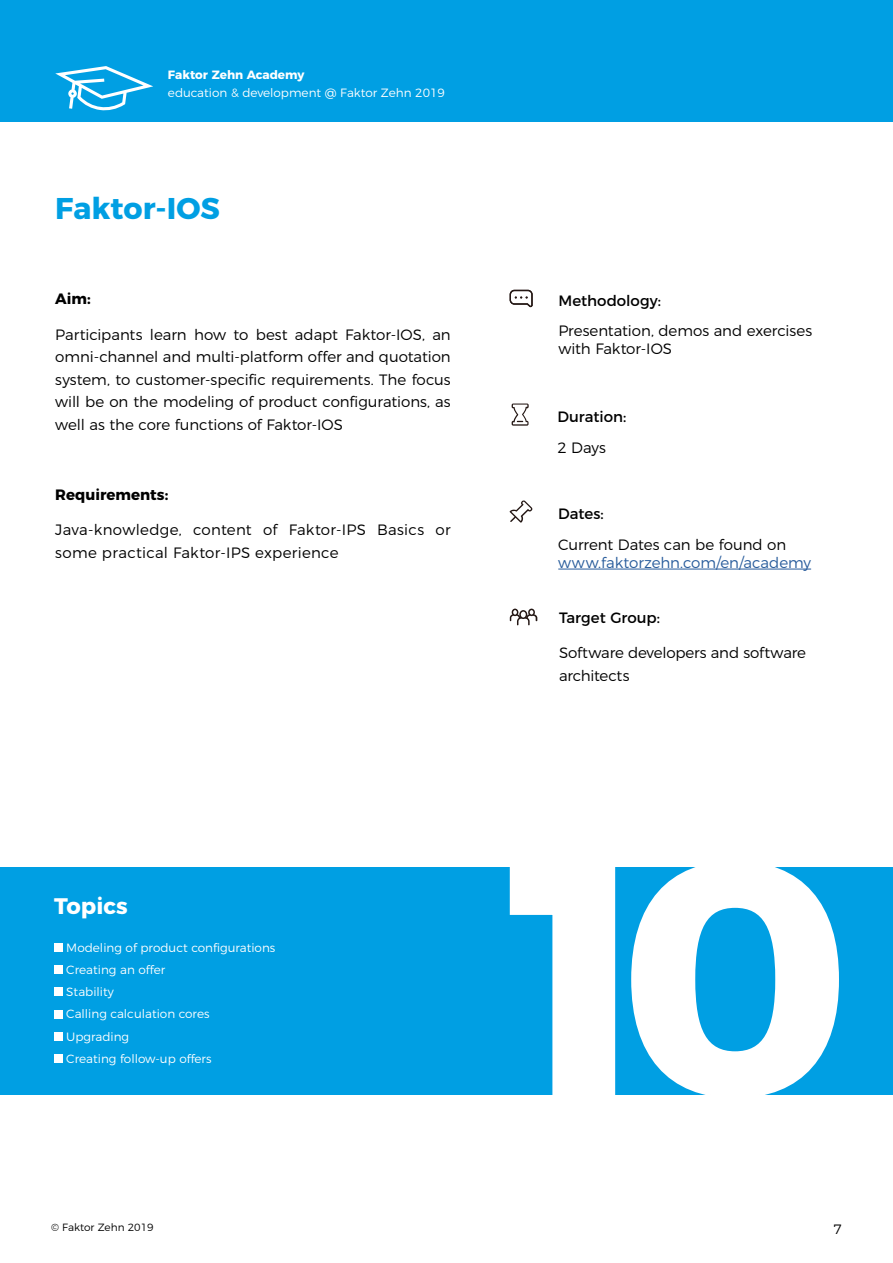
<style>
.page{position:relative;width:893px;height:1263px;background:#fff}
.page>*{position:absolute;margin:0;border:0;box-sizing:border-box;transform-origin:0 0}
.t1{font:700 30px "Montserrat";color:#009fe3}
.t2{font:700 22.5px "Montserrat";color:#fff}
.t3{font:300 15px/22.5px "Montserrat";color:#000}
.t4{font:15px "Montserrat";color:#000}
.t5{font:300 15px "Montserrat";letter-spacing:-.005em;color:#275b9b}
.t6{font:700 15px "Montserrat";color:#000}
.t7{font:300 13.5px "Montserrat";color:#000}
.t8{font:300 12px/22.2px "Montserrat";color:#fff}
.t9{font:700 12px "Montserrat";color:#fff}
.t10{font:300 10.5px "Montserrat";color:#000}
</style>
<div class="page">
<div style="left:0;top:0;width:893px;height:121px;background:#009fe3"></div>
<svg style="left:55px;top:66px;width:98px;height:45px"></svg>
<svg style="left:512px;top:403px;width:17px;height:23px"></svg>
<div style="left:0;top:867px;width:893px;height:228px;background:#009fe3"></div>
<svg style="left:631px;top:867px;width:208px;height:228px"></svg>
<svg style="left:509px;top:867px;width:107px;height:228px"></svg>
<svg style="left:510px;top:500px;width:22px;height:23px"></svg>
<hr style="left:558px;top:569px;width:253px;height:1px;background:#275b9b">
<svg style="left:510px;top:609px;width:27px;height:16px"></svg>
<div style="left:54px;top:943px;width:9px;height:8px;background:#fff"></div>
<div style="left:54px;top:965px;width:9px;height:9px;background:#fff"></div>
<div style="left:54px;top:987px;width:9px;height:9px;background:#fff"></div>
<div style="left:54px;top:1010px;width:9px;height:8px;background:#fff"></div>
<div style="left:54px;top:1032px;width:9px;height:8px;background:#fff"></div>
<div style="left:54px;top:1054px;width:9px;height:9px;background:#fff"></div>
<svg style="left:510px;top:290px;width:23px;height:17px"></svg>
<p class="t9" style="left:168px;top:65px;width:138px">Faktor Zehn Academy</p>
<p class="t8" style="left:168px;top:80px;width:278px">education &amp; development @ Faktor Zehn 2019</p>
<h1 class="t1" style="left:55px;top:183px;width:166px">Faktor-IOS</h1>
<p class="t6" style="left:55px;top:287px;width:37px">Aim:</p>
<p class="t3" style="left:55px;top:322px;width:397px;text-align:justify">Participants learn how to best adapt Faktor-IOS, an omni-channel and multi-platform offer and quotation system, to customer-specific requirements. The focus will be on the modeling of product configurations, as well as the core functions of Faktor-IOS</p>
<p class="t6" style="left:55px;top:482px;width:115px">Requirements:</p>
<p class="t3" style="left:55px;top:517px;width:397px">Java-knowledge, content of Faktor-IPS Basics or some practical Faktor-IPS experience</p>
<h2 class="t2" style="left:54px;top:888px;width:75px">Topics</h2>
<p class="t8" style="left:66px;top:935px;width:211px">Modeling of product configurations<br>Creating an offer<br>Stability<br>Calling calculation cores<br>Upgrading<br>Creating follow-up offers</p>
<p class="t4" style="left:558px;top:288px;width:104px">Methodology:</p>
<p class="t3" style="left:558px;top:321px;width:255px;line-height:18px">Presentation, demos and exercises with Faktor-IOS</p>
<p class="t3" style="left:650px;top:337px;width:21px">PS</p>
<p class="t4" style="left:557px;top:404px;width:70px">Duration:</p>
<p class="t3" style="left:557px;top:435px;width:50px">2 Days</p>
<p class="t4" style="left:558px;top:501px;width:47px">Dates:</p>
<p class="t3" style="left:558px;top:532px;width:230px">Current Dates can be found on</p>
<p class="t5" style="left:558px;top:550px;width:254px">www.faktorzehn.com/en/academy</p>
<p class="t4" style="left:559px;top:605px;width:102px">Target Group:</p>
<p class="t3" style="left:559px;top:640px;width:248px">Software developers and software architects</p>
<p class="t10" style="left:51px;top:1219px;width:104px">© Faktor Zehn 2019</p>
<p class="t7" style="left:834px;top:1219px;width:10px">7</p>
</div>
